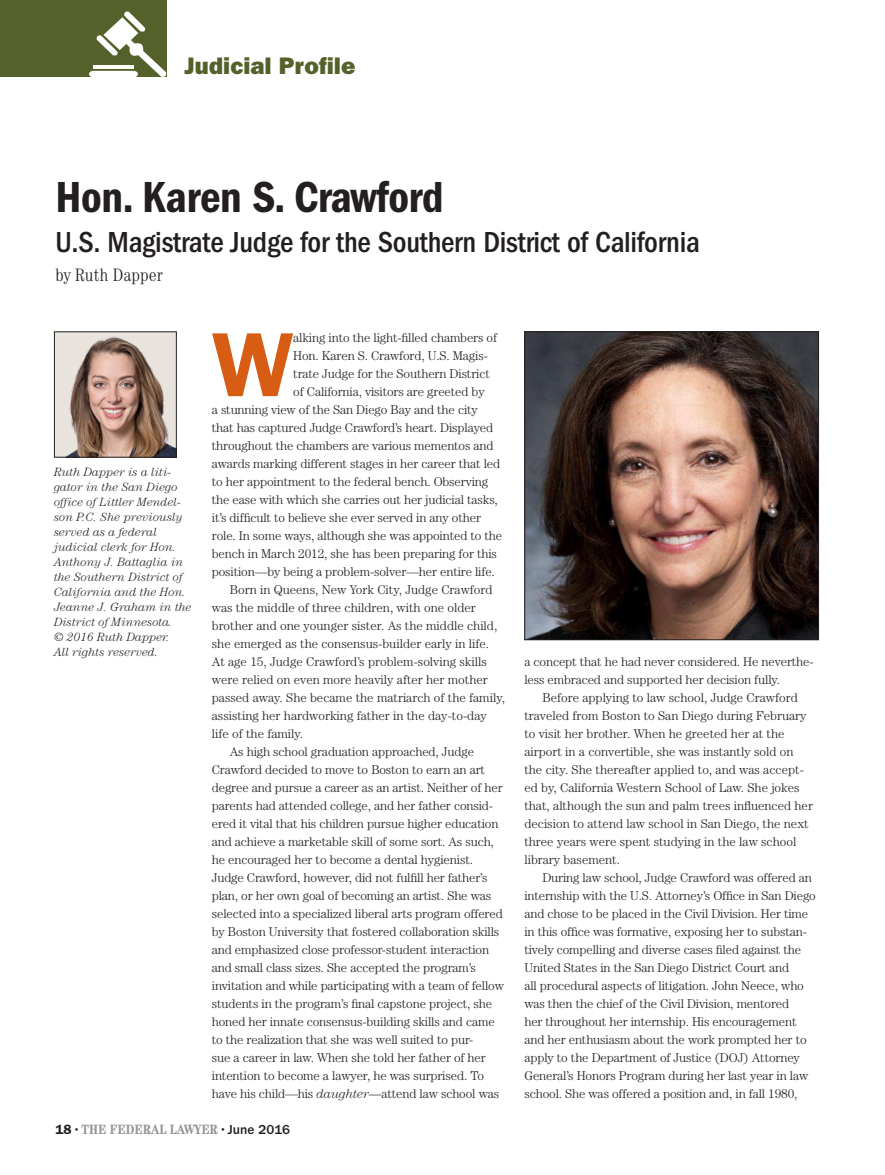
<style>
.page{position:relative;width:885px;height:1175px;background:#fff}
.page>*{position:absolute;margin:0;border:0;box-sizing:border-box;transform-origin:0 0}
.Drop_Cap_Body{font:600 91.5px "ITC Franklin Gothic Std";color:#d75d14}
.Column_Headline{font:600 condensed 45px "Franklin Gothic";letter-spacing:-.01em;color:#231f20}
.JP_Subline{font:500 condensed 30px "Franklin Gothic";letter-spacing:-.01em;color:#231f20}
.t1{font:800 24px "Franklin Gothic";color:#55612a}
.Column_Author_Name{font:300 condensed 18px "Century";color:#231f20}
.t2{font:700 condensed 13.5px "Century";color:#939598}
.Body_Copy{font:300 12.75px/18px "Century";letter-spacing:-.01em;color:#231f20}
.Drop_Cap_Body-2{font:300 12.75px "Century";letter-spacing:-.01em;color:#231f20}
.Author_Bio{font:italic 300 12px/15px "Century";color:#231f20}
.s1{font-style:italic}
.s2{font-family:"Franklin Gothic";font-weight:600;font-stretch:normal;color:#231f20}
.s3{font-weight:300;font-size:7.5px;color:#231f20}
.s4{font-family:"ITC Franklin Gothic Std";font-weight:500;font-stretch:normal;color:#231f20}
</style>
<div class="page">
<div style="left:0;top:0;width:166px;height:76px;background:#55612a"></div>
<svg style="left:96px;top:10px;width:71px;height:67px"></svg>
<div style="left:89px;top:71px;width:49px;height:7px;background:#fff;border-radius:3px"></div>
<hr style="left:93px;top:66px;width:40px;height:3px;background:#fff">
<img style="left:526px;top:333px;width:290px;height:305px">
<div style="left:524px;top:331px;width:294px;height:309px;border:1px solid #231f20"></div>
<img style="left:56px;top:333px;width:119px;height:122px">
<div style="left:54px;top:331px;width:123px;height:126px;border:1px solid #231f20"></div>
<p class="t1" style="left:184px;top:52px;width:173px">Judicial Profile</p>
<p class="Column_Headline" style="left:56px;top:171px;width:389px">Hon. Karen S. Crawford</p>
<p class="JP_Subline" style="left:56px;top:225px;width:645px">U.S. Magistrate Judge for the Southern District of California</p>
<p class="Column_Author_Name" style="left:56px;top:264px;width:109px">by Ruth Dapper</p>
<p class="Author_Bio" style="left:54px;top:464px;width:139px">Ruth Dapper is a liti&shy;gator in the San Diego office of Littler Mendel&shy;son P.C. She previously served as a federal judicial clerk for Hon.<br>Anthony J. Battaglia in the Southern District of<br>California and the Hon.<br>Jeanne J. Graham in the<br>District of Minnesota.<br>© 2016 Ruth Dapper.<br>All rights reserved.</p>
<p class="Drop_Cap_Body" style="left:212px;top:311px;width:84px">W</p>
<p class="Drop_Cap_Body-2" style="left:293px;top:330px;width:205px">alking into the light-filled chambers of</p>
<p class="Drop_Cap_Body-2" style="left:293px;top:348px;width:196px">Hon. Karen S. Crawford, U.S. Magis-</p>
<p class="Drop_Cap_Body-2" style="left:293px;top:366px;width:198px">trate Judge for the Southern District</p>
<p class="Drop_Cap_Body-2" style="left:293px;top:384px;width:193px">of California, visitors are greeted by</p>
<p class="Drop_Cap_Body-2" style="left:212px;top:402px;width:267px">a stunning view of the San Diego Bay and the city</p>
<p class="Drop_Cap_Body-2" style="left:212px;top:420px;width:283px">that has captured Judge Crawford’s heart. Displayed</p>
<p class="Drop_Cap_Body-2" style="left:212px;top:438px;width:283px">throughout the chambers are various mementos and</p>
<p class="Drop_Cap_Body-2" style="left:212px;top:456px;width:290px">awards marking different stages in her career that led</p>
<p class="Drop_Cap_Body-2" style="left:212px;top:474px;width:278px">to her appointment to the federal bench. Observing</p>
<p class="Drop_Cap_Body-2" style="left:212px;top:492px;width:287px">the ease with which she carries out her judicial tasks,</p>
<p class="Drop_Cap_Body-2" style="left:212px;top:510px;width:270px">it’s difficult to believe she ever served in any other</p>
<p class="Drop_Cap_Body-2" style="left:212px;top:528px;width:292px">role. In some ways, although she was appointed to the</p>
<p class="Drop_Cap_Body-2" style="left:212px;top:546px;width:286px">bench in March 2012, she has been preparing for this</p>
<p class="Drop_Cap_Body-2" style="left:212px;top:564px;width:284px">position—by being a problem-solver—her entire life.</p>
<p class="Body_Copy" style="left:212px;top:580px;width:294px;text-indent:18px">Born in Queens, New York City, Judge Crawford was the middle of three children, with one older brother and one younger sister. As the middle child, she emerged as the consensus-builder early in life.<br>At age 15, Judge Crawford’s problem-solving skills were relied on even more heavily after her mother passed away. She became the matriarch of the family, assisting her hardworking father in the day-to-day life of the family.</p>
<p class="Body_Copy" style="left:212px;top:742px;width:293px;text-indent:18px">As high school graduation approached, Judge Crawford decided to move to Boston to earn an art degree and pursue a career as an artist. Neither of her parents had attended college, and her father consid&shy;ered it vital that his children pursue higher education and achieve a marketable skill of some sort. As such, he encouraged her to become a dental hygienist.<br>Judge Crawford, however, did not fulfill her father’s plan, or her own goal of becoming an artist. She was selected into a specialized liberal arts program offered by Boston University that fostered collaboration skills and emphasized close professor-student interaction and small class sizes. She accepted the program’s invitation and while participating with a team of fellow students in the program’s final capstone project, she honed her innate consensus-building skills and came to the realization that she was well suited to pur-<br>sue a career in law. When she told her father of her intention to become a lawyer, he was surprised. To have his child—his <span class="s1">daughter—</span>attend law school was</p>
<p class="t2" style="left:56px;top:1121px;width:236px"><span class="s2">18</span> <span class="s3">•</span> THE FEDERAL LAWYER <span class="s3">•</span> <span class="s4">June 2016</span></p>
<p class="Body_Copy" style="left:524px;top:652px;width:291px">a concept that he had never considered. He neverthe&shy;less embraced and supported her decision fully.</p>
<p class="Body_Copy" style="left:524px;top:688px;width:290px;text-indent:18px">Before applying to law school, Judge Crawford traveled from Boston to San Diego during February to visit her brother. When he greeted her at the airport in a convertible, she was instantly sold on the city. She thereafter applied to, and was accept&shy;ed by, California Western School of Law. She jokes that, although the sun and palm trees influenced her decision to attend law school in San Diego, the next three years were spent studying in the law school library basement.</p>
<p class="Body_Copy" style="left:524px;top:868px;width:293px;text-indent:18px">During law school, Judge Crawford was offered an internship with the U.S. Attorney’s Office in San Diego and chose to be placed in the Civil Division. Her time in this office was formative, exposing her to substan&shy;tively compelling and diverse cases filed against the United States in the San Diego District Court and<br>all procedural aspects of litigation. John Neece, who was then the chief of the Civil Division, mentored<br>her throughout her internship. His encouragement and her enthusiasm about the work prompted her to apply to the Department of Justice (DOJ) Attorney General’s Honors Program during her last year in law school. She was offered a position and, in fall 1980,</p>
</div>
